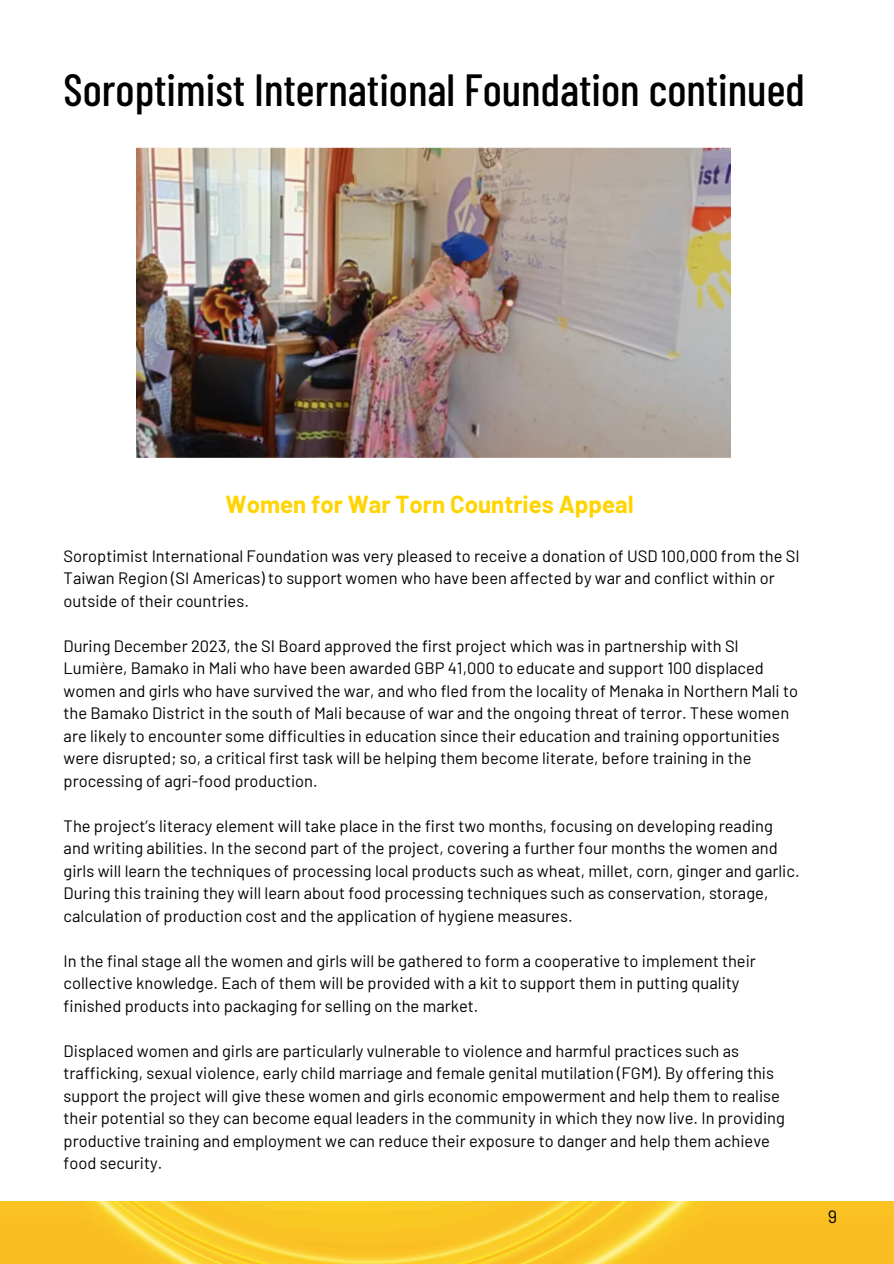
<style>
.page{position:relative;width:894px;height:1264px;background:#fff}
.page>*{position:absolute;margin:0;border:0;box-sizing:border-box;transform-origin:0 0}
.t1{font:500 45px "Barlow Condensed";color:#000}
.t2{font:700 24px "Barlow";color:#ffd400}
.t3{font:18px "Barlow";color:#000}
.t4{font:16.5px/22.5px "Barlow";color:#000}
</style>
<div class="page">
<img style="left:0;top:1201px;width:893px;height:62px">
<img style="left:136px;top:147px;width:594px;height:311px">
<p class="t1" style="left:64px;top:60px;width:742px">Soroptimist International Foundation continued</p>
<h1 class="t2" style="left:225px;top:489px;width:409px">Women for War Torn Countries Appeal</h1>
<p class="t4" style="left:64px;top:544px;width:737px">Soroptimist International Foundation was very pleased to receive a donation of USD 100,000 from the SI<br>Taiwan Region (SI Americas) to support women who have been affected by war and conflict within or outside of their countries.</p>
<p class="t4" style="left:64px;top:634px;width:735px">During December 2023, the SI Board approved the first project which was in partnership with SI Lumière, Bamako in Mali who have been awarded GBP 41,000 to educate and support 100 displaced women and girls who have survived the war, and who fled from the locality of Menaka in Northern Mali to the Bamako District in the south of Mali because of war and the ongoing threat of terror. These women are likely to encounter some difficulties in education since their education and training opportunities were disrupted; so, a critical first task will be helping them become literate, before training in the processing of agri-food production.</p>
<p class="t4" style="left:64px;top:814px;width:737px">The project’s literacy element will take place in the first two months, focusing on developing reading and writing abilities. In the second part of the project, covering a further four months the women and girls will learn the techniques of processing local products such as wheat, millet, corn, ginger and garlic.<br>During this training they will learn about food processing techniques such as conservation, storage, calculation of production cost and the application of hygiene measures.</p>
<p class="t4" style="left:64px;top:949px;width:693px">In the final stage all the women and girls will be gathered to form a cooperative to implement their collective knowledge. Each of them will be provided with a kit to support them in putting quality finished products into packaging for selling on the market.</p>
<p class="t4" style="left:64px;top:1039px;width:722px">Displaced women and girls are particularly vulnerable to violence and harmful practices such as trafficking, sexual violence, early child marriage and female genital mutilation (FGM). By offering this support the project will give these women and girls economic empowerment and help them to realise their potential so they can become equal leaders in the community in which they now live. In providing productive training and employment we can reduce their exposure to danger and help them achieve food security.</p>
<p class="t3" style="left:827px;top:1204px;width:11px">9</p>
</div>
